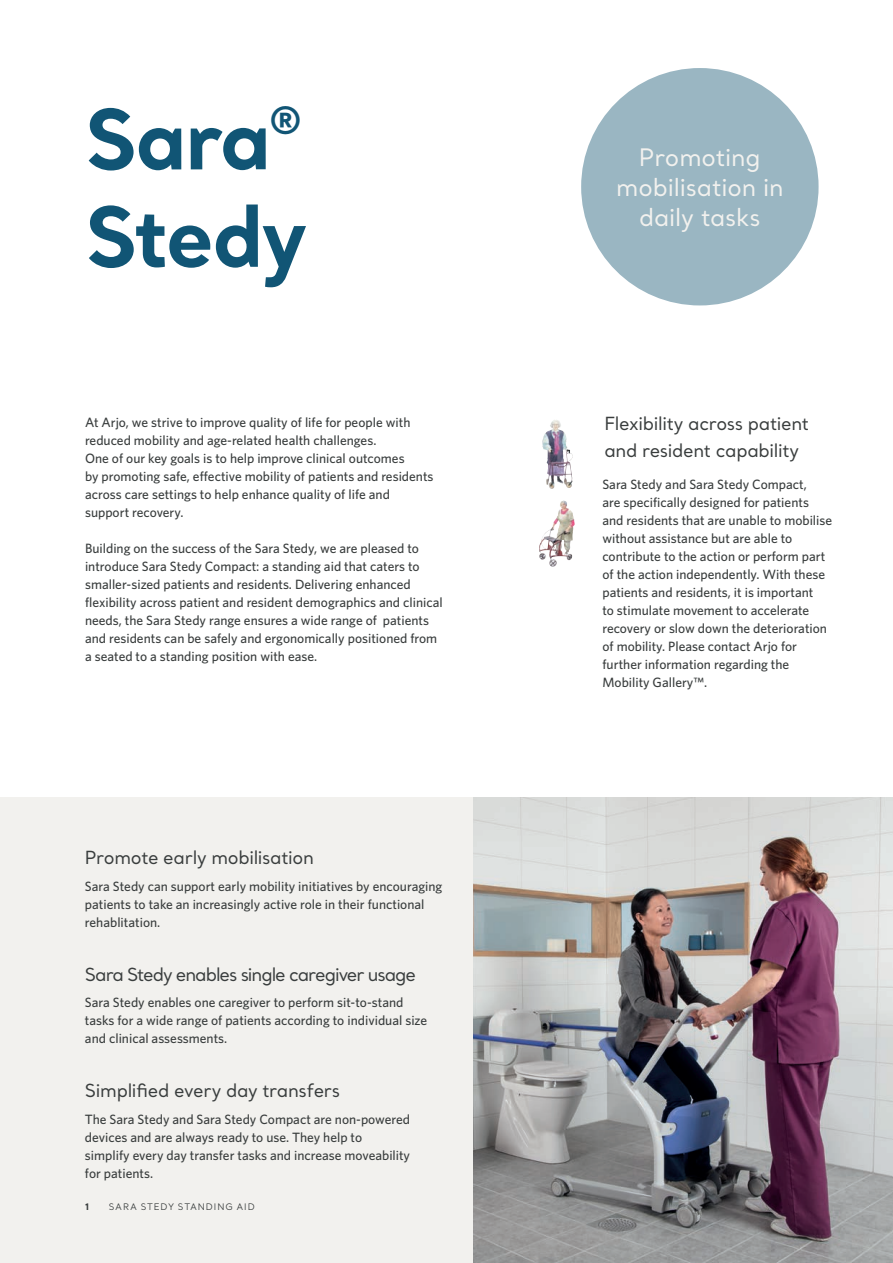
<style>
.page{position:relative;width:893px;height:1263px;background:#fff}
.page>*{position:absolute;margin:0;border:0;box-sizing:border-box;transform-origin:0 0}
.t1{font:700 82.5px/97.5px "Santral";letter-spacing:-.035em;color:#115575}
.t2{font:24px/30px "Santral";letter-spacing:-.005em;color:#f2f1ee;text-align:center}
.t3{font:18px/27px "Santral";letter-spacing:-.02em;color:#393d3d}
.t4{font:18px "Santral";letter-spacing:-.06em;color:#393d3d}
.t5{font:500 13.5px/18px "Whitney HTF";color:#393d3d}
.t6{font:9px "Santral";letter-spacing:.09em;color:#393d3d}
.t7{font:700 9px "Santral";color:#393d3d}
</style>
<div class="page">
<div style="left:0;top:797px;width:472px;height:466px;background:#f2f1ee"></div>
<img style="left:473px;top:797px;width:420px;height:466px">
<img style="left:542px;top:420px;width:14px;height:53px">
<img style="left:554px;top:501px;width:10px;height:20px">
<div style="left:581px;top:68px;width:238px;height:237px;background:#9ab6c2;border-radius:50%"></div>
<h1 class="t1" style="left:85px;top:88px;width:224px">Sara<sup>®<br></sup>Stedy</h1>
<p class="t5" style="left:85px;top:413px;width:350px">At Arjo, we strive to improve quality of life for people with reduced mobility and age-related health challenges.<br>One of our key goals is to help improve clinical outcomes<br>by promoting safe, effective mobility of patients and residents across care settings to help enhance quality of life and support recovery.</p>
<p class="t5" style="left:85px;top:539px;width:359px">Building on the success of the Sara Stedy, we are pleased to introduce Sara Stedy Compact: a standing aid that caters to smaller-sized patients and residents. Delivering enhanced flexibility across patient and resident demographics and clinical needs, the Sara Stedy range ensures a wide range of patients and residents can be safely and ergonomically positioned from a seated to a standing position with ease.</p>
<h3 class="t3" style="left:85px;top:844px;width:230px">Promote early mobilisation</h3>
<p class="t5" style="left:85px;top:876px;width:359px">Sara Stedy can support early mobility initiatives by encouraging patients to take an increasingly active role in their functional rehablitation.</p>
<h3 class="t4" style="left:85px;top:962px;width:333px">Sara Stedy enables single caregiver usage</h3>
<p class="t5" style="left:85px;top:993px;width:344px">Sara Stedy enables one caregiver to perform sit-to-stand tasks for a wide range of patients according to individual size and clinical assessments.</p>
<h3 class="t3" style="left:85px;top:1077px;width:257px">Simplified every day transfers</h3>
<p class="t5" style="left:85px;top:1109px;width:327px">The Sara Stedy and Sara Stedy Compact are non-powered devices and are always ready to use. They help to simplify every day transfer tasks and increase moveability for patients.</p>
<p class="t7" style="left:85px;top:1200px;width:6px">1</p>
<p class="t6" style="left:109px;top:1201px;width:147px">SARA STEDY STANDING AID</p>
<h2 class="t2" style="left:616px;top:142px;width:169px">Promoting mobilisation in daily tasks</h2>
<h3 class="t3" style="left:604px;top:409px;width:206px">Flexibility across patient and resident capability</h3>
<p class="t5" style="left:602px;top:475px;width:231px">Sara Stedy and Sara Stedy Compact,<br>are specifically designed for patients and residents that are unable to mobilise without assistance but are able to contribute to the action or perform part of the action independently. With these patients and residents, it is important<br>to stimulate movement to accelerate recovery or slow down the deterioration of mobility. Please contact Arjo for further information regarding the Mobility Gallery™.</p>
</div>
